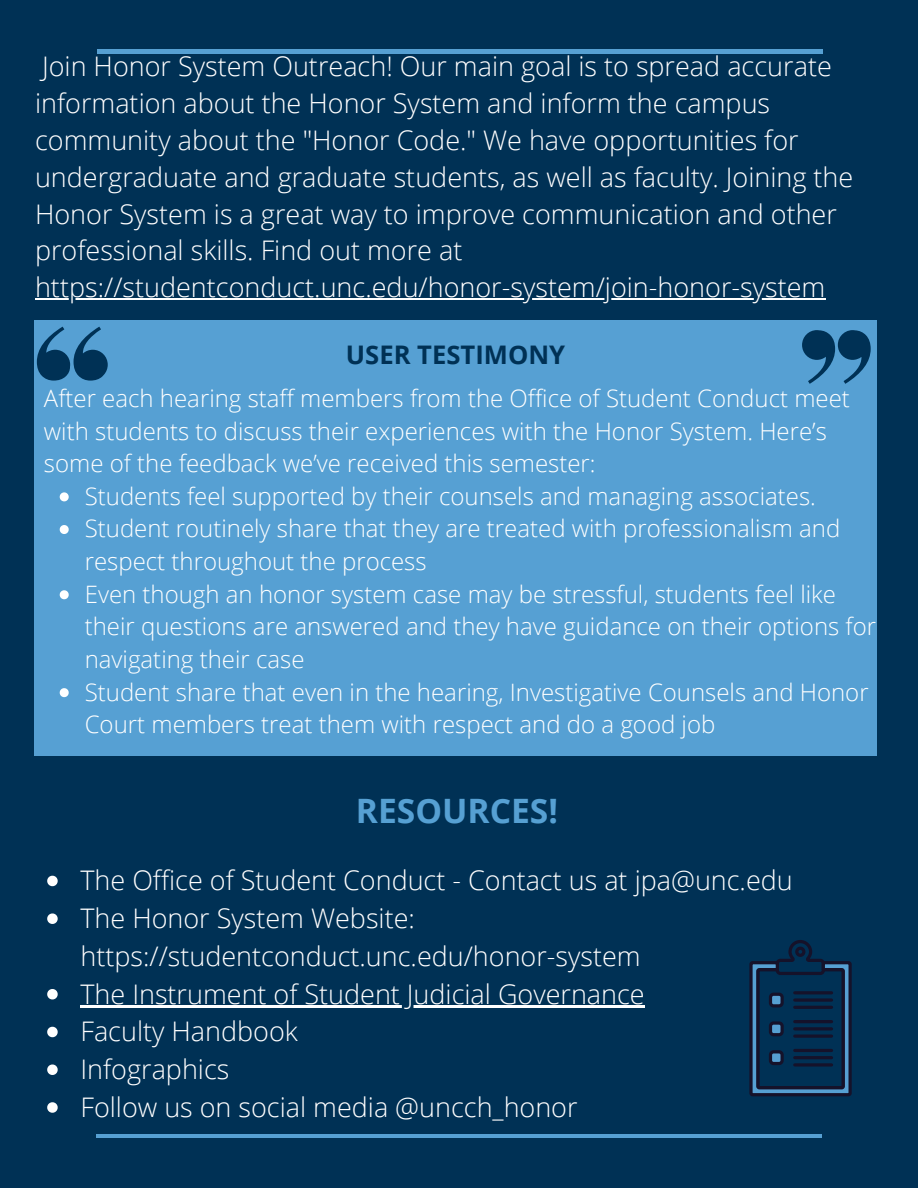
<style>
.page{position:relative;width:918px;height:1188px;background:#003155}
.page>*{position:absolute;margin:0;border:0;box-sizing:border-box;transform-origin:0 0}
.t1{font:700 33.6px "Open Sans";color:#56a0d3}
.t2{font:300 27px/37.8px "Open Sans";color:#fff}
.t3{font:700 25.65px "Open Sans";color:#003155}
.t4{font:300 24px/32.7px "Open Sans";color:#fff}
</style>
<div class="page">
<hr style="left:97px;top:50px;width:726px;height:3px;background:#56a0d3">
<svg style="left:47px;top:876px;width:11px;height:10px"></svg>
<svg style="left:47px;top:913px;width:11px;height:11px"></svg>
<svg style="left:47px;top:989px;width:11px;height:10px"></svg>
<hr style="left:80px;top:1006px;width:565px;height:2px;background:#fff">
<svg style="left:47px;top:1027px;width:11px;height:10px"></svg>
<svg style="left:47px;top:1065px;width:11px;height:10px"></svg>
<svg style="left:47px;top:1102px;width:11px;height:11px"></svg>
<hr style="left:96px;top:1135px;width:726px;height:3px;background:#56a0d3">
<div style="left:34px;top:321px;width:843px;height:434px;background:#56a0d3"></div>
<svg style="left:37px;top:327px;width:71px;height:54px"></svg>
<svg style="left:802px;top:330px;width:69px;height:54px"></svg>
<svg style="left:749px;top:940px;width:103px;height:156px"></svg>
<hr style="left:35px;top:299px;width:790px;height:1px;background:#fff">
<svg style="left:60px;top:492px;width:9px;height:9px"></svg>
<svg style="left:60px;top:525px;width:9px;height:9px"></svg>
<svg style="left:60px;top:590px;width:9px;height:9px"></svg>
<svg style="left:60px;top:688px;width:9px;height:9px"></svg>
<p class="t2" style="left:35px;top:47px;width:820px;line-height:36.9px">Join Honor System Outreach! Our main goal is to spread accurate information about the Honor System and inform the campus community about the "Honor Code." We have opportunities for undergraduate and graduate students, as well as faculty. Joining the Honor System is a great way to improve communication and other professional skills. Find out more at https://studentconduct.unc.edu/honor-system/join-honor-system</p>
<p class="t3" style="left:346px;top:337px;width:221px">USER TESTIMONY</p>
<p class="t4" style="left:44px;top:381px;width:807px">After each hearing staff members from the Office of Student Conduct meet with students to discuss their experiences with the Honor System. Here’s some of the feedback we’ve received this semester:</p>
<p class="t4" style="left:85px;top:479px;width:793px">Students feel supported by their counsels and managing associates.<br>Student routinely share that they are treated with professionalism and respect throughout the process<br>Even though an honor system case may be stressful, students feel like their questions are answered and they have guidance on their options for navigating their case<br>Student share that even in the hearing, Investigative Counsels and Honor Court members treat them with respect and do a good job</p>
<p class="t1" style="left:356px;top:788px;width:204px">RESOURCES!</p>
<p class="t2" style="left:80px;top:861px;width:714px">The Office of Student Conduct - Contact us at jpa@unc.edu The Honor System Website: https://studentconduct.unc.edu/honor-system<br>The Instrument of Student Judicial Governance<br>Faculty Handbook<br>Infographics<br>Follow us on social media @uncch_honor</p>
</div>
